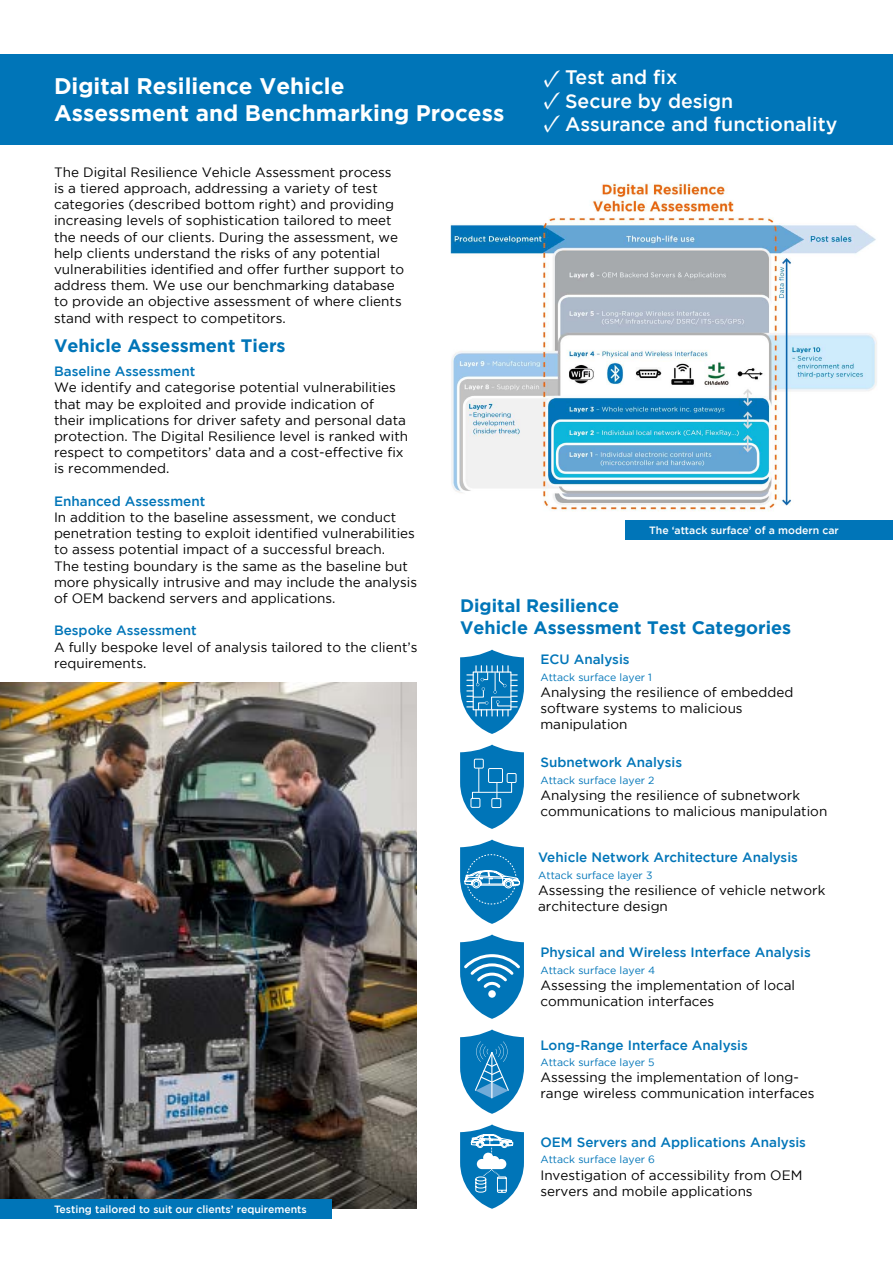
<style>
.page{position:relative;width:893px;height:1263px;background:#fff}
.page>*{position:absolute;margin:0;border:0;box-sizing:border-box;transform-origin:0 0}
.t1{font:25.5px/22.8px "Minion Pro";color:#fff;text-align:justify}
.t2{font:700 22.5px/27px "Gotham";color:#fff}
.t3{font:500 19.5px/23.4px "Gotham";color:#fff}
.t4{font:700 18px/21.6px "Gotham";color:#0075b8}
.t5{font:13.5px/16.2px "Gotham";color:#000}
.t6{font:500 13.5px "Gotham";color:#0075b8}
.t7{font:10.5px "Gotham";color:#0075b8}
.t8{font:500 10.5px "Gotham";color:#fff}
</style>
<div class="page">
<div style="left:0;top:54px;width:893px;height:91px;background:#0075b8"></div>
<img style="left:0;top:682px;width:417px;height:527px">
<div style="left:0;top:1199px;width:332px;height:19px;background:#0075b8"></div>
<svg style="left:460px;top:650px;width:64px;height:84px"></svg>
<svg style="left:460px;top:839px;width:64px;height:85px"></svg>
<svg style="left:460px;top:934px;width:64px;height:85px"></svg>
<div style="left:488px;top:990px;width:8px;height:8px;background:#fff;border-radius:50%"></div>
<svg style="left:460px;top:1029px;width:64px;height:85px"></svg>
<svg style="left:460px;top:1124px;width:64px;height:85px"></svg>
<svg style="left:460px;top:744px;width:64px;height:85px"></svg>
<div style="left:471px;top:798px;width:9px;height:10px;border:1px solid #fff"></div>
<img style="left:450px;top:183px;width:428px;height:341px">
<div style="left:626px;top:521px;width:267px;height:19px;background:#0075b8"></div>
<h3 class="t3" style="left:565px;top:65px;width:274px">Test and fix<br>Secure by design<br>Assurance and functionality</h3>
<h2 class="t2" style="left:54px;top:72px;width:452px">Digital Resilience Vehicle<br>Assessment and Benchmarking Process</h2>
<h1 class="t1" style="left:543px;top:66px;width:19px">✓ ✓ ✓</h1>
<p class="t5" style="left:54px;top:164px;width:352px">The Digital Resilience Vehicle Assessment process is a tiered approach, addressing a variety of test categories (described bottom right) and providing increasing levels of sophistication tailored to meet the needs of our clients. During the assessment, we help clients understand the risks of any potential vulnerabilities identified and offer further support to address them. We use our benchmarking database to provide an objective assessment of where clients stand with respect to competitors.</p>
<h3 class="t4" style="left:54px;top:335px;width:233px">Vehicle Assessment Tiers</h3>
<p class="t6" style="left:54px;top:364px;width:143px">Baseline Assessment</p>
<p class="t5" style="left:54px;top:379px;width:356px">We identify and categorise potential vulnerabilities that may be exploited and provide indication of their implications for driver safety and personal data protection. The Digital Resilience level is ranked with respect to competitors’ data and a cost-effective fix is recommended.</p>
<p class="t6" style="left:54px;top:493px;width:153px">Enhanced Assessment</p>
<p class="t5" style="left:54px;top:509px;width:365px">In addition to the baseline assessment, we conduct penetration testing to exploit identified vulnerabilities to assess potential impact of a successful breach.<br>The testing boundary is the same as the baseline but more physically intrusive and may include the analysis of OEM backend servers and applications.</p>
<p class="t6" style="left:54px;top:623px;width:144px">Bespoke Assessment</p>
<p class="t5" style="left:54px;top:639px;width:365px">A fully bespoke level of analysis tailored to the client’s requirements.</p>
<p class="t8" style="left:54px;top:1203px;width:254px">Testing tailored to suit our clients’ requirements</p>
<p class="t8" style="left:649px;top:524px;width:191px">The ‘attack surface’ of a modern car</p>
<h3 class="t4" style="left:460px;top:594px;width:333px">Digital Resilience<br>Vehicle Assessment Test Categories</h3>
<p class="t6" style="left:540px;top:652px;width:91px">ECU Analysis</p>
<p class="t7" style="left:540px;top:671px;width:113px">Attack surface layer 1</p>
<p class="t5" style="left:540px;top:684px;width:255px">Analysing the resilience of embedded software systems to malicious manipulation</p>
<p class="t6" style="left:540px;top:755px;width:143px">Subnetwork Analysis</p>
<p class="t7" style="left:540px;top:774px;width:116px">Attack surface layer 2</p>
<p class="t5" style="left:540px;top:787px;width:288px">Analysing the resilience of subnetwork communications to malicious manipulation</p>
<p class="t6" style="left:538px;top:850px;width:261px">Vehicle Network Architecture Analysis</p>
<p class="t7" style="left:538px;top:869px;width:116px">Attack surface layer 3</p>
<p class="t5" style="left:538px;top:882px;width:289px">Assessing the resilience of vehicle network architecture design</p>
<p class="t6" style="left:540px;top:945px;width:272px">Physical and Wireless Interface Analysis</p>
<p class="t7" style="left:540px;top:964px;width:116px">Attack surface layer 4</p>
<p class="t5" style="left:540px;top:977px;width:256px">Assessing the implementation of local communication interfaces</p>
<p class="t6" style="left:540px;top:1037px;width:209px">Long-Range Interface Analysis</p>
<p class="t7" style="left:540px;top:1056px;width:116px">Attack surface layer 5</p>
<p class="t5" style="left:540px;top:1069px;width:276px">Assessing the implementation of long&shy;range wireless communication interfaces</p>
<p class="t6" style="left:540px;top:1135px;width:267px">OEM Servers and Applications Analysis</p>
<p class="t7" style="left:540px;top:1154px;width:116px">Attack surface layer 6</p>
<p class="t5" style="left:540px;top:1166px;width:264px">Investigation of accessibility from OEM servers and mobile applications</p>
</div>
